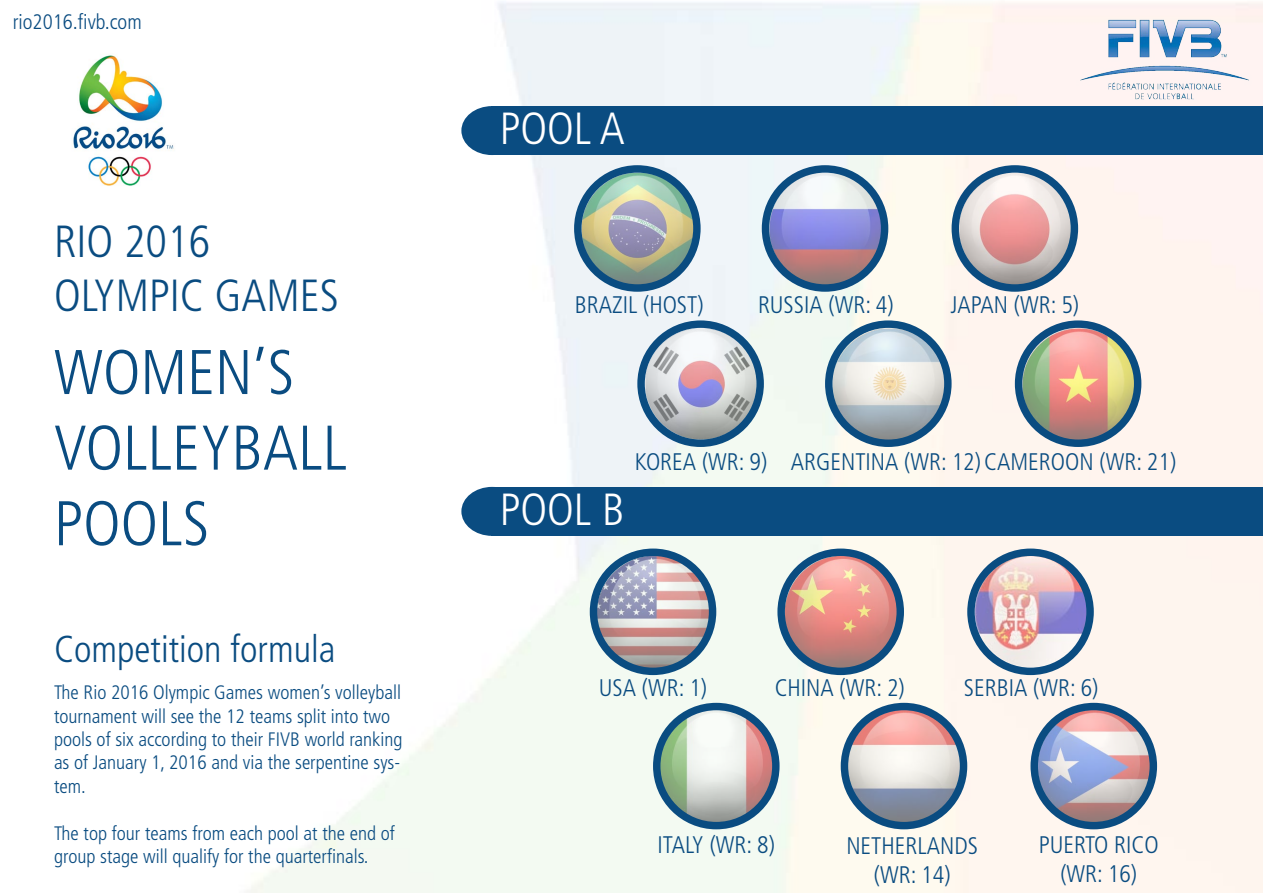
<style>
.page{position:relative;width:1263px;height:893px;background:#fff}
.page>*{position:absolute;margin:0;border:0;box-sizing:border-box;transform-origin:0 0}
.t1{font:300 condensed 63px/75.6px "Frutiger";color:#0a4c81}
.t2{font:300 condensed 45px/54px "Frutiger";color:#0a4c81}
.t3{font:300 condensed 45px "Frutiger";color:#fff}
.t4{font:300 condensed 37.5px "Frutiger";color:#0a4c81}
.t5{font:300 condensed 24px/28.8px "Frutiger";color:#0a4c81;text-align:center}
.t6{font:300 condensed 21px "Frutiger";color:#0a4c81}
.t7{font:300 condensed 19.5px/23.4px "Frutiger";color:#0a4c81}
</style>
<div class="page">
<img style="left:247px;top:2px;width:1016px;height:891px">
<div style="left:461px;top:106px;width:62px;height:49px;background:#0a4c81;border-radius:50%"></div>
<div style="left:492px;top:106px;width:771px;height:49px;background:#0a4c81"></div>
<img style="left:578px;top:169px;width:119px;height:119px;border-radius:60px">
<div style="left:574px;top:165px;width:127px;height:127px;border:7px solid #0a4c81;border-radius:50%"></div>
<img style="left:641px;top:324px;width:119px;height:119px;border-radius:60px">
<div style="left:637px;top:320px;width:127px;height:127px;border:7px solid #0a4c81;border-radius:50%"></div>
<img style="left:765px;top:169px;width:119px;height:119px;border-radius:60px">
<div style="left:762px;top:165px;width:126px;height:127px;border:7px solid #0a4c81;border-radius:50%"></div>
<img style="left:829px;top:324px;width:119px;height:119px;border-radius:60px">
<div style="left:825px;top:320px;width:126px;height:127px;border:7px solid #0a4c81;border-radius:50%"></div>
<img style="left:955px;top:169px;width:119px;height:119px;border-radius:60px">
<div style="left:951px;top:165px;width:127px;height:127px;border:7px solid #0a4c81;border-radius:50%"></div>
<img style="left:1018px;top:324px;width:120px;height:119px;border-radius:60px">
<div style="left:1015px;top:320px;width:126px;height:127px;border:7px solid #0a4c81;border-radius:50%"></div>
<img style="left:593px;top:552px;width:119px;height:119px;border-radius:60px">
<div style="left:590px;top:549px;width:126px;height:126px;border:7px solid #0a4c81;border-radius:50%"></div>
<img style="left:657px;top:706px;width:119px;height:120px;border-radius:60px">
<div style="left:653px;top:703px;width:126px;height:126px;border:7px solid #0a4c81;border-radius:50%"></div>
<img style="left:781px;top:552px;width:119px;height:119px;border-radius:60px">
<div style="left:777px;top:549px;width:127px;height:126px;border:7px solid #0a4c81;border-radius:50%"></div>
<img style="left:844px;top:706px;width:119px;height:120px;border-radius:60px">
<div style="left:841px;top:703px;width:126px;height:126px;border:7px solid #0a4c81;border-radius:50%"></div>
<img style="left:971px;top:552px;width:119px;height:119px;border-radius:60px">
<div style="left:967px;top:549px;width:127px;height:126px;border:7px solid #0a4c81;border-radius:50%"></div>
<img style="left:1034px;top:706px;width:119px;height:120px;border-radius:60px">
<div style="left:1030px;top:703px;width:127px;height:126px;border:7px solid #0a4c81;border-radius:50%"></div>
<img style="left:73px;top:55px;width:101px;height:131px">
<img style="left:1071px;top:2px;width:186px;height:104px">
<div style="left:461px;top:487px;width:62px;height:49px;background:#0a4c81;border-radius:50%"></div>
<div style="left:492px;top:487px;width:771px;height:49px;background:#0a4c81"></div>
<p class="t6" style="left:13px;top:9px;width:131px">rio2016.fivb.com</p>
<h2 class="t2" style="left:54px;top:215px;width:286px">RIO 2016<br>OLYMPIC GAMES</h2>
<h1 class="t1" style="left:54px;top:335px;width:295px">WOMEN’S<br>VOLLEYBALL<br>POOLS</h1>
<h3 class="t4" style="left:54px;top:627px;width:283px">Competition formula</h3>
<p class="t7" style="left:54px;top:681px;width:350px">The Rio 2016 Olympic Games women’s volleyball tournament will see the 12 teams split into two pools of six according to their FIVB world ranking as of January 1, 2016 and via the serpentine sys&shy;tem.</p>
<p class="t7" style="left:54px;top:821px;width:342px">The top four teams from each pool at the end of group stage will qualify for the quarterfinals.</p>
<h2 class="t3" style="left:500px;top:103px;width:127px">POOL A</h2>
<p class="t5" style="left:575px;top:290px;width:130px">BRAZIL (HOST)</p>
<p class="t5" style="left:758px;top:290px;width:137px">RUSSIA (WR: 4)</p>
<p class="t5" style="left:950px;top:290px;width:130px">JAPAN (WR: 5)</p>
<h2 class="t3" style="left:500px;top:484px;width:127px">POOL B</h2>
<p class="t5" style="left:635px;top:448px;width:543px">KOREA (WR: 9) ARGENTINA (WR: 12) CAMEROON (WR: 21)</p>
<p class="t5" style="left:599px;top:674px;width:110px">USA (WR: 1)</p>
<p class="t5" style="left:775px;top:674px;width:132px">CHINA (WR: 2)</p>
<p class="t5" style="left:964px;top:674px;width:136px">SERBIA (WR: 6)</p>
<p class="t5" style="left:657px;top:831px;width:119px">ITALY (WR: 8)</p>
<p class="t5" style="left:846px;top:832px;width:133px">NETHERLANDS (WR: 14)</p>
<p class="t5" style="left:1039px;top:831px;width:122px">PUERTO RICO (WR: 16)</p>
</div>
